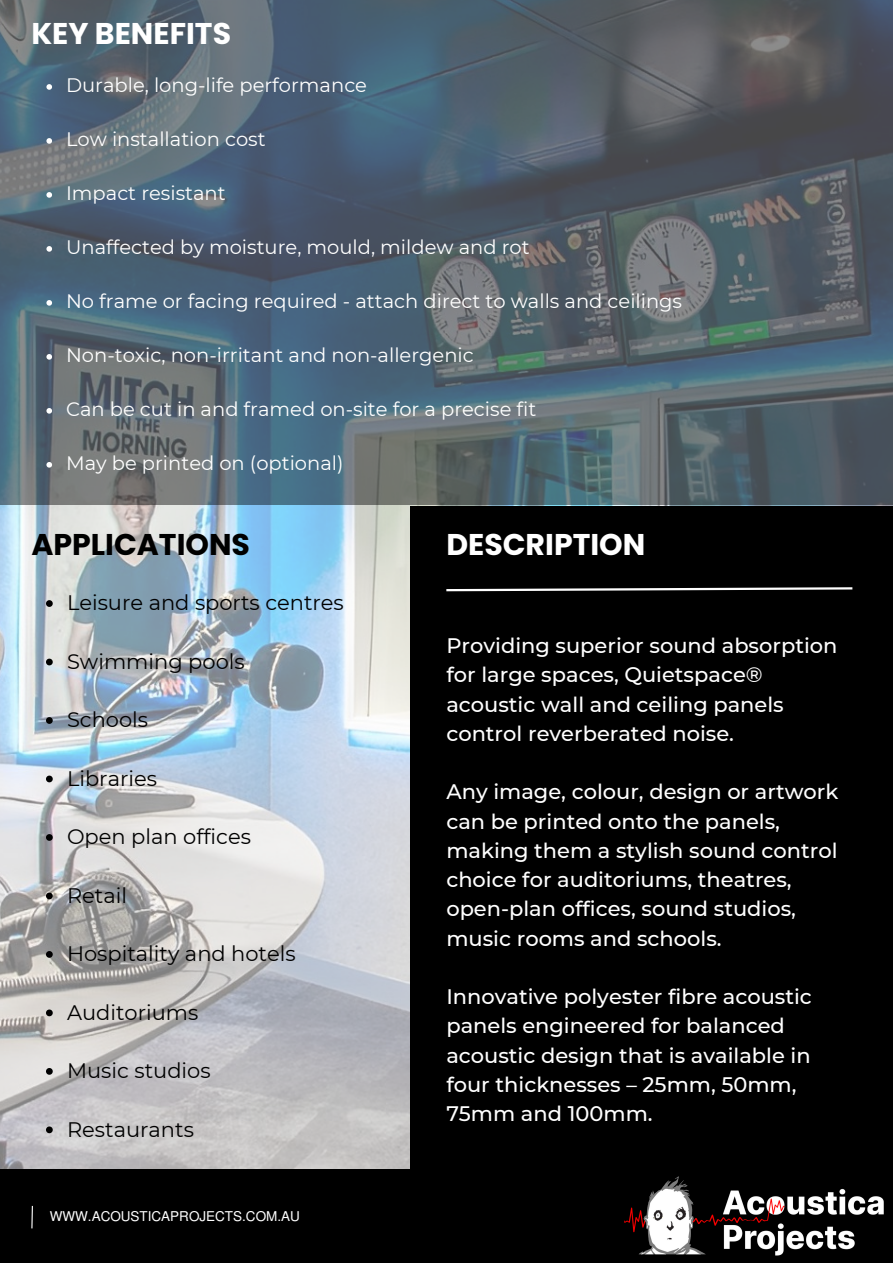
<style>
.page{position:relative;width:893px;height:1264px;background:#fff}
.page>*{position:absolute;margin:0;border:0;box-sizing:border-box;transform-origin:0 0}
.t1{font:700 30px "Poppins";color:#fff}
.t2{font:700 30px "Poppins";color:#000}
.t3{font:500 21px/29.2px "Montserrat";color:#fff}
.t4{font:21px "Montserrat";color:#000}
.t5{font:19.5px "Montserrat";color:#fff}
.t6{font:13.5px "Mukti";color:#fff}
</style>
<div class="page">
<img style="left:0;top:505px;width:409px;height:664px">
<div style="left:409px;top:505px;width:483px;height:711px;background:#000"></div>
<svg style="left:0;top:0;width:892px;height:505px;background:#54636f"></svg>
<svg style="left:446px;top:587px;width:407px;height:5px"></svg>
<div style="left:0;top:1169px;width:892px;height:93px;background:#000"></div>
<svg style="left:31px;top:1205px;width:2px;height:24px"></svg>
<img style="left:624px;top:1176px;width:260px;height:80px">
<svg style="left:46px;top:600px;width:7px;height:7px"></svg>
<svg style="left:46px;top:658px;width:7px;height:7px"></svg>
<svg style="left:46px;top:717px;width:7px;height:7px"></svg>
<svg style="left:46px;top:775px;width:7px;height:7px"></svg>
<svg style="left:46px;top:834px;width:7px;height:6px"></svg>
<svg style="left:46px;top:892px;width:7px;height:7px"></svg>
<svg style="left:46px;top:951px;width:7px;height:6px"></svg>
<svg style="left:46px;top:1009px;width:7px;height:7px"></svg>
<svg style="left:46px;top:1067px;width:7px;height:7px"></svg>
<svg style="left:46px;top:1126px;width:7px;height:7px"></svg>
<svg style="left:46px;top:84px;width:6px;height:6px"></svg>
<svg style="left:46px;top:138px;width:6px;height:6px"></svg>
<svg style="left:46px;top:192px;width:6px;height:6px"></svg>
<svg style="left:46px;top:246px;width:6px;height:6px"></svg>
<svg style="left:46px;top:300px;width:6px;height:6px"></svg>
<svg style="left:46px;top:354px;width:6px;height:5px"></svg>
<svg style="left:46px;top:408px;width:6px;height:5px"></svg>
<svg style="left:46px;top:462px;width:6px;height:5px"></svg>
<h1 class="t1" style="left:31px;top:13px;width:201px">KEY BENEFITS</h1>
<p class="t5" style="left:66px;top:73px;width:302px">Durable, long-life performance</p>
<p class="t5" style="left:66px;top:127px;width:201px">Low installation cost</p>
<p class="t5" style="left:66px;top:181px;width:161px">Impact resistant</p>
<p class="t5" style="left:66px;top:235px;width:465px">Unaffected by moisture, mould, mildew and rot</p>
<p class="t5" style="left:66px;top:289px;width:617px">No frame or facing required - attach direct to walls and ceilings</p>
<p class="t5" style="left:66px;top:343px;width:409px">Non-toxic, non-irritant and non-allergenic</p>
<p class="t5" style="left:66px;top:397px;width:471px">Can be cut in and framed on-site for a precise fit</p>
<p class="t5" style="left:66px;top:451px;width:279px">May be printed on (optional)</p>
<h1 class="t2" style="left:31px;top:524px;width:220px">APPLICATIONS</h1>
<p class="t4" style="left:67px;top:590px;width:278px">Leisure and sports centres</p>
<p class="t4" style="left:67px;top:648px;width:179px">Swimming pools</p>
<p class="t4" style="left:67px;top:707px;width:83px">Schools</p>
<p class="t4" style="left:67px;top:765px;width:91px">Libraries</p>
<p class="t4" style="left:67px;top:823px;width:185px">Open plan offices</p>
<p class="t4" style="left:67px;top:882px;width:61px">Retail</p>
<p class="t4" style="left:67px;top:940px;width:230px">Hospitality and hotels</p>
<p class="t4" style="left:67px;top:999px;width:133px">Auditoriums</p>
<p class="t4" style="left:67px;top:1057px;width:145px">Music studios</p>
<p class="t4" style="left:67px;top:1116px;width:128px">Restaurants</p>
<p class="t6" style="left:50px;top:1207px;width:251px">WWW.ACOUSTICAPROJECTS.COM.AU</p>
<h1 class="t1" style="left:446px;top:524px;width:200px">DESCRIPTION</h1>
<p class="t3" style="left:446px;top:631px;width:392px">Providing superior sound absorption for large spaces, Quietspace® acoustic wall and ceiling panels control reverberated noise.</p>
<p class="t3" style="left:446px;top:777px;width:393px">Any image, colour, design or artwork can be printed onto the panels, making them a stylish sound control choice for auditoriums, theatres, open-plan offices, sound studios, music rooms and schools.</p>
<p class="t3" style="left:446px;top:981px;width:367px">Innovative polyester fibre acoustic panels engineered for balanced acoustic design that is available in four thicknesses – 25mm, 50mm,<br>75mm and 100mm.</p>
</div>
